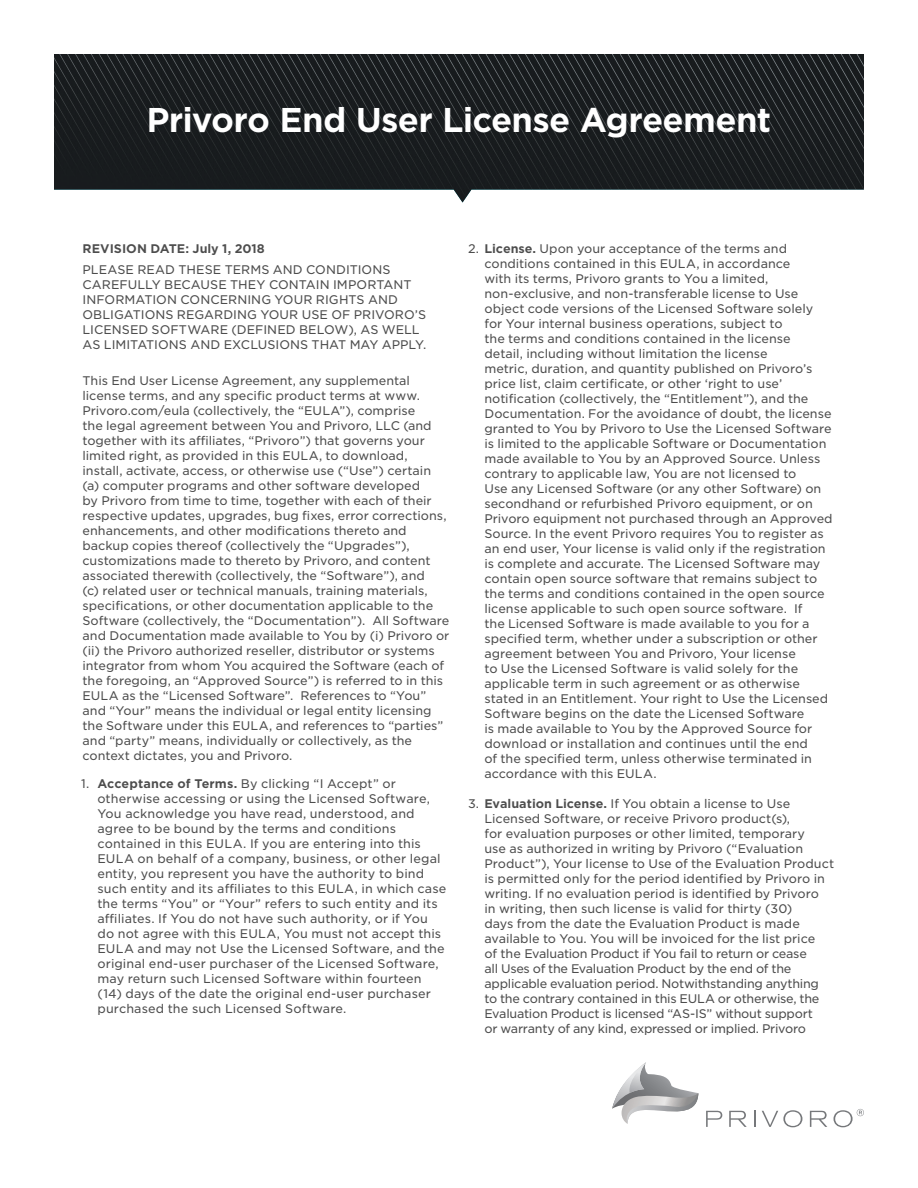
<style>
.page{position:relative;width:918px;height:1188px;background:#fff}
.page>*{position:absolute;margin:0;border:0;box-sizing:border-box;transform-origin:0 0}
.Head{font:700 33px "Gotham S Sm";letter-spacing:-.025em;color:#fff}
.Legal_Tab{font:12px/15px "Gotham S Sm";color:#4d4d4d}
.Legal_Body{font:12px/15px "Gotham S Sm";color:#4d4d4d}
.Legal_Bold{font:700 12px "Gotham S Sm";color:#4d4d4d}
.s1{font-weight:700}
</style>
<div class="page">
<svg style="left:706px;top:1111px;width:16px;height:16px"></svg>
<svg style="left:729px;top:1111px;width:18px;height:16px"></svg>
<svg style="left:754px;top:1111px;width:1px;height:16px"></svg>
<svg style="left:762px;top:1110px;width:40px;height:17px"></svg>
<svg style="left:810px;top:1111px;width:17px;height:16px"></svg>
<svg style="left:834px;top:1109px;width:30px;height:18px"></svg>
<svg style="left:612px;top:1062px;width:87px;height:62px"></svg>
<img style="left:54px;top:54px;width:810px;height:148px">
<p class="Head" style="left:147px;top:97px;width:626px">Privoro End User License Agreement</p>
<p class="Legal_Bold" style="left:82px;top:240px;width:184px">REVISION DATE: July 1, 2018</p>
<p class="Legal_Body" style="left:82px;top:262px;width:345px">PLEASE READ THESE TERMS AND CONDITIONS CAREFULLY BECAUSE THEY CONTAIN IMPORTANT INFORMATION CONCERNING YOUR RIGHTS AND OBLIGATIONS REGARDING YOUR USE OF PRIVORO’S LICENSED SOFTWARE (DEFINED BELOW), AS WELL AS LIMITATIONS AND EXCLUSIONS THAT MAY APPLY.</p>
<p class="Legal_Body" style="left:82px;top:372px;width:368px">This End User License Agreement, any supplemental license terms, and any specific product terms at www.<br>Privoro.com/eula (collectively, the “EULA”), comprise<br>the legal agreement between You and Privoro, LLC (and together with its affiliates, “Privoro”) that governs your limited right, as provided in this EULA, to download, install, activate, access, or otherwise use (“Use”) certain (a) computer programs and other software developed<br>by Privoro from time to time, together with each of their respective updates, upgrades, bug fixes, error corrections, enhancements, and other modifications thereto and backup copies thereof (collectively the “Upgrades”), customizations made to thereto by Privoro, and content associated therewith (collectively, the “Software”), and<br>(c) related user or technical manuals, training materials, specifications, or other documentation applicable to the Software (collectively, the “Documentation”). All Software and Documentation made available to You by (i) Privoro or (ii) the Privoro authorized reseller, distributor or systems integrator from whom You acquired the Software (each of the foregoing, an “Approved Source”) is referred to in this EULA as the “Licensed Software”. References to “You” and “Your” means the individual or legal entity licensing the Software under this EULA, and references to “parties” and “party” means, individually or collectively, as the context dictates, you and Privoro.</p>
<p class="Legal_Tab" style="left:98px;top:776px;width:350px;text-indent:-16px">1. <span class="s1">Acceptance of Terms.</span> By clicking “I Accept” or otherwise accessing or using the Licensed Software, You acknowledge you have read, understood, and agree to be bound by the terms and conditions contained in this EULA. If you are entering into this EULA on behalf of a company, business, or other legal entity, you represent you have the authority to bind such entity and its affiliates to this EULA, in which case the terms “You” or “Your” refers to such entity and its affiliates. If You do not have such authority, or if You do not agree with this EULA, You must not accept this EULA and may not Use the Licensed Software, and the original end-user purchaser of the Licensed Software, may return such Licensed Software within fourteen (14) days of the date the original end-user purchaser purchased the such Licensed Software.</p>
<p class="Legal_Tab" style="left:484px;top:240px;width:350px;text-indent:-16px">2. <span class="s1">License.</span> Upon your acceptance of the terms and conditions contained in this EULA, in accordance<br>with its terms, Privoro grants to You a limited, non-exclusive, and non-transferable license to Use object code versions of the Licensed Software solely for Your internal business operations, subject to<br>the terms and conditions contained in the license<br>detail, including without limitation the license<br>metric, duration, and quantity published on Privoro’s price list, claim certificate, or other ‘right to use’ notification (collectively, the “Entitlement”), and the Documentation. For the avoidance of doubt, the license granted to You by Privoro to Use the Licensed Software is limited to the applicable Software or Documentation made available to You by an Approved Source. Unless contrary to applicable law, You are not licensed to<br>Use any Licensed Software (or any other Software) on secondhand or refurbished Privoro equipment, or on Privoro equipment not purchased through an Approved Source. In the event Privoro requires You to register as an end user, Your license is valid only if the registration is complete and accurate. The Licensed Software may contain open source software that remains subject to the terms and conditions contained in the open source license applicable to such open source software. If<br>the Licensed Software is made available to you for a specified term, whether under a subscription or other agreement between You and Privoro, Your license<br>to Use the Licensed Software is valid solely for the applicable term in such agreement or as otherwise stated in an Entitlement. Your right to Use the Licensed Software begins on the date the Licensed Software<br>is made available to You by the Approved Source for download or installation and continues until the end<br>of the specified term, unless otherwise terminated in accordance with this EULA.</p>
<p class="Legal_Tab" style="left:484px;top:795px;width:351px;text-indent:-16px">3. <span class="s1">Evaluation License.</span> If You obtain a license to Use Licensed Software, or receive Privoro product(s),<br>for evaluation purposes or other limited, temporary<br>use as authorized in writing by Privoro (“Evaluation Product”), Your license to Use of the Evaluation Product is permitted only for the period identified by Privoro in writing. If no evaluation period is identified by Privoro<br>in writing, then such license is valid for thirty (30)<br>days from the date the Evaluation Product is made available to You. You will be invoiced for the list price<br>of the Evaluation Product if You fail to return or cease<br>all Uses of the Evaluation Product by the end of the applicable evaluation period. Notwithstanding anything to the contrary contained in this EULA or otherwise, the Evaluation Product is licensed “AS-IS” without support<br>or warranty of any kind, expressed or implied. Privoro</p>
</div>
